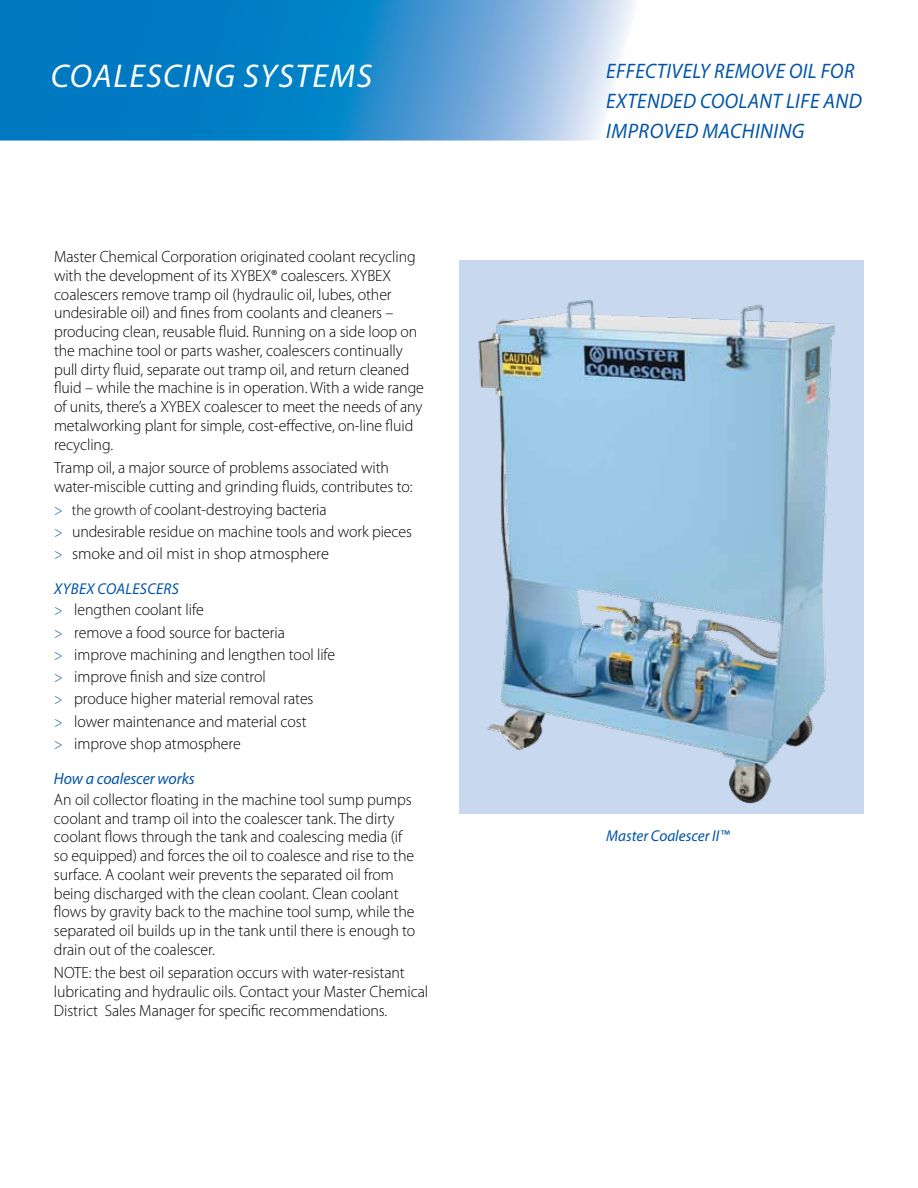
<style>
.page{position:relative;width:918px;height:1188px;background:#fff}
.page>*{position:absolute;margin:0;border:0;box-sizing:border-box;transform-origin:0 0}
.t1{font:italic 33px "Myriad Pro";letter-spacing:.045em;color:#fff}
.t2{font:italic 21px/30px "Myriad Pro";letter-spacing:.02em;color:#0054a6;scale:.95 1}
.t3{font:italic 21px "Myriad Pro";letter-spacing:.02em;color:#0054a6}
.t4{font:300 16.35px/18.8px "Myriad Pro";letter-spacing:-.005em;color:#000}
.t5{font:italic 16.35px "Myriad Pro";letter-spacing:-.005em;color:#0054a6}
.t6{font:italic 15.75px "Myriad Pro";color:#0054a6}
.s1{font-size:15px;color:#0054a6}
.s2{font-size:15px}
</style>
<div class="page">
<svg style="left:0;top:0;width:636px;height:141px;background:#3995cf"></svg>
<img style="left:459px;top:260px;width:405px;height:554px">
<h1 class="t1" style="left:51px;top:55px;width:323px">COALESCING SYSTEMS</h1>
<p class="t4" style="left:54px;top:247px;width:371px">Master Chemical Corporation originated coolant recycling with the development of its XYBEX® coalescers. XYBEX coalescers remove tramp oil (hydraulic oil, lubes, other undesirable oil) and fines from coolants and cleaners – producing clean, reusable fluid. Running on a side loop on the machine tool or parts washer, coalescers continually pull dirty fluid, separate out tramp oil, and return cleaned fluid – while the machine is in operation. With a wide range of units, there’s a XYBEX coalescer to meet the needs of any metalworking plant for simple, cost-effective, on-line fluid recycling.</p>
<p class="t4" style="left:54px;top:458px;width:360px">Tramp oil, a major source of problems associated with water-miscible cutting and grinding fluids, contributes to:</p>
<p class="t4" style="left:54px;top:498px;width:360px;line-height:22.2px"><span class="s1">&gt;</span> <span class="s2">the growth of</span> coolant-destroying bacteria<br><span class="s1">&gt;</span> undesirable residue on machine tools and work pieces <span class="s1">&gt;</span> smoke and oil mist in shop atmosphere</p>
<p class="t6" style="left:54px;top:579px;width:72px">XYBEX COALESCERS</p>
<p class="t4" style="left:54px;top:599px;width:283px;line-height:22.2px"><span class="s1">&gt;</span> lengthen coolant life<br><span class="s1">&gt;</span> remove a food source for bacteria<br><span class="s1">&gt;</span> improve machining and lengthen tool life <span class="s1">&gt;</span> improve finish and size control<br><span class="s1">&gt;</span> produce higher material removal rates<br><span class="s1">&gt;</span> lower maintenance and material cost<br><span class="s1">&gt;</span> improve shop atmosphere</p>
<p class="t5" style="left:54px;top:768px;width:142px">HOW A COALESCER WORKS</p>
<p class="t4" style="left:54px;top:790px;width:363px">An oil collector floating in the machine tool sump pumps coolant and tramp oil into the coalescer tank. The dirty coolant flows through the tank and coalescing media (if so equipped) and forces the oil to coalesce and rise to the surface. A coolant weir prevents the separated oil from being discharged with the clean coolant. Clean coolant flows by gravity back to the machine tool sump, while the separated oil builds up in the tank until there is enough to drain out of the coalescer.</p>
<p class="t4" style="left:54px;top:963px;width:376px">NOTE: the best oil separation occurs with water-resistant lubricating and hydraulic oils. Contact your Master Chemical<br>District Sales Manager for specific recommendations.</p>
<p class="t2" style="left:606px;top:56px;width:258px;text-indent:65px">VELY REMOVEOIL FOR<br>EXTENDED COOLA NT LIFE</p>
<p class="t2" style="left:606px;top:56px;width:21px">EFFECTI</p>
<p class="t3" style="left:823px;top:88px;width:40px">AND</p>
<p class="t3" style="left:606px;top:118px;width:12px">IMPR</p>
<p class="t3" style="left:650px;top:118px;width:67px">OVED MAC</p>
<p class="t3" style="left:742px;top:118px;width:62px">HINING</p>
<p class="t6" style="left:606px;top:826px;width:125px">MASTER COALESCER II™</p>
</div>
